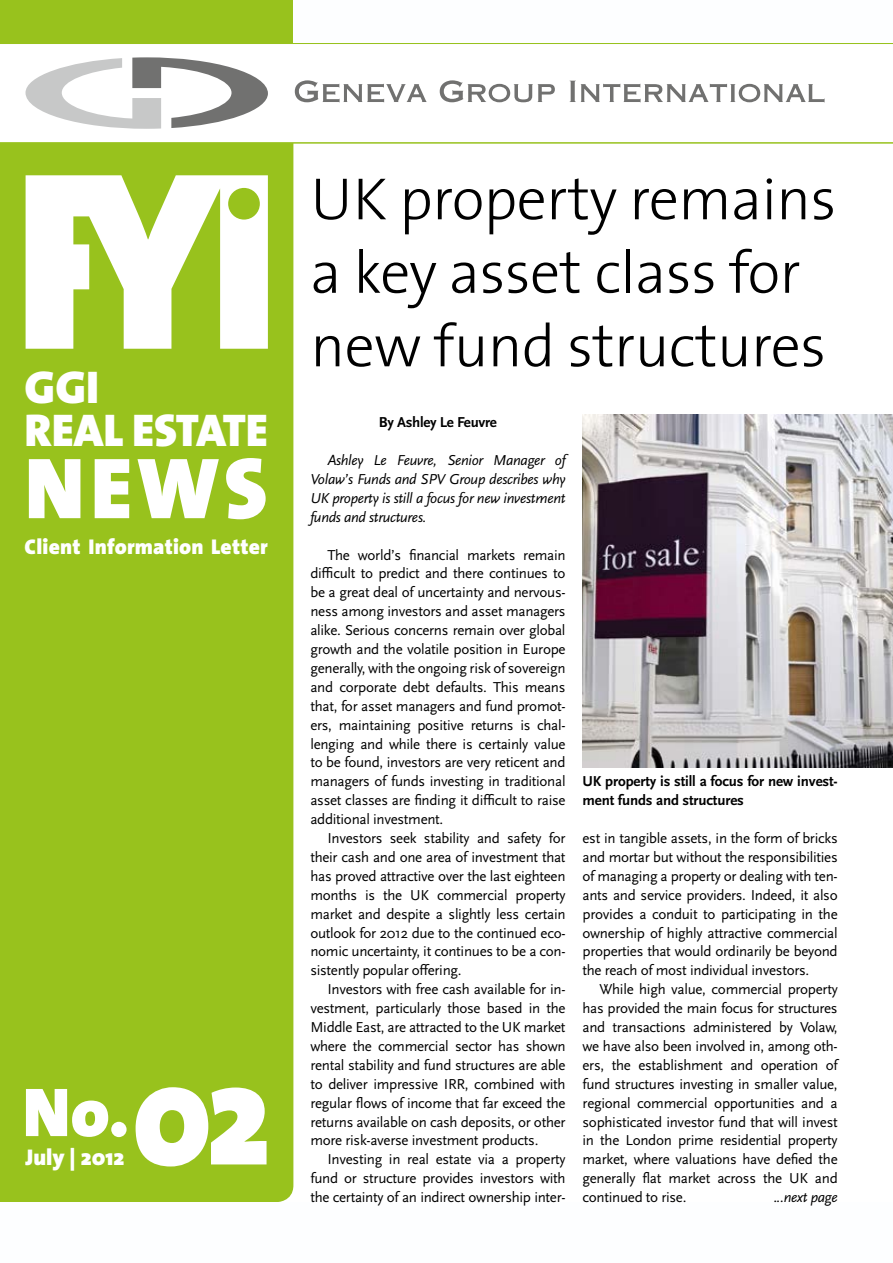
<style>
.page{position:relative;width:893px;height:1263px;background:#fff}
.page>*{position:absolute;margin:0;border:0;box-sizing:border-box;transform-origin:0 0}
.t1{font:900 146.85px "The Sans";color:#fff;scale:.91 1}
.t2{font:900 87.45px "The Sans";color:#fff}
.t3{font:900 69.75px "The Sans";color:#fff}
.t4{font:300 60px/73.5px "The Sans";letter-spacing:-.01em;color:#000}
.t5{font:900 46.2px/42.9px "The Sans";color:#fff}
.t6{font:900 22.8px "The Sans";color:#fff}
.t7{font:900 21.45px "The Sans";letter-spacing:.01em;color:#fff}
.t8{font:15px/18.9px "Scala Sans Pro";letter-spacing:-.02em;color:#000;text-align:justify}
.t9{font:italic 15px/18.9px "Scala Sans Pro";letter-spacing:-.02em;color:#000;text-align:justify}
.t10{font:700 15px/18.9px "Scala Sans Pro";letter-spacing:-.01em;color:#000}
.s1{font-style:normal}
</style>
<div class="page">
<div style="left:0;top:0;width:293px;height:1202px;background:#98c21d"></div>
<svg style="left:0;top:43px;width:893px;height:101px"></svg>
<img style="left:583px;top:415px;width:310px;height:352px">
<svg style="left:26px;top:175px;width:242px;height:174px"></svg>
<div style="left:228px;top:188px;width:32px;height:32px;background:#98c21d;border-radius:50%"></div>
<svg style="left:26px;top:57px;width:242px;height:72px"></svg>
<svg style="left:295px;top:80px;width:132px;height:22px"></svg>
<svg style="left:440px;top:80px;width:115px;height:22px"></svg>
<svg style="left:570px;top:81px;width:255px;height:21px"></svg>
<h3 class="t5" style="left:25px;top:365px;width:245px">GGI<br>REAL ESTATE</h3>
<h2 class="t2" style="left:25px;top:414px;width:245px">NEWS</h2>
<h3 class="t7" style="left:25px;top:529px;width:245px">Client Information Letter</h3>
<h3 class="t3" style="left:23px;top:1053px;width:108px">No.</h3>
<h3 class="t6" style="left:26px;top:1138px;width:100px">July | 2012</h3>
<h1 class="t1" style="left:132px;top:990px;width:154px">02</h1>
<h3 class="t4" style="left:310px;top:160px;width:527px">UK property remains a key asset class for new fund structures</h3>
<p class="t10" style="left:379px;top:413px;width:120px">By Ashley Le Feuvre</p>
<p class="t9" style="left:310px;top:451px;width:257px;text-indent:17px">Ashley Le Feuvre, Senior Manager of Volaw’s Funds and SPV Group describes why UK property is still a focus for new investment funds and structures.</p>
<p class="t8" style="left:310px;top:545px;width:257px;text-indent:17px">The world’s financial markets remain difficult to predict and there continues to be a great deal of uncertainty and nervous&shy;ness among investors and asset managers alike. Serious concerns remain over global growth and the volatile position in Europe generally, with the ongoing risk of sovereign and corporate debt defaults. This means that, for asset managers and fund promot&shy;ers, maintaining positive returns is chal&shy;lenging and while there is certainly value to be found, investors are very reticent and managers of funds investing in traditional asset classes are finding it difficult to raise additional investment.</p>
<p class="t8" style="left:310px;top:829px;width:257px;text-indent:17px">Investors seek stability and safety for their cash and one area of investment that has proved attractive over the last eighteen months is the UK commercial property market and despite a slightly less certain outlook for 2012 due to the continued eco&shy;nomic uncertainty, it continues to be a con&shy;sistently popular offering.</p>
<p class="t8" style="left:310px;top:980px;width:257px;text-indent:17px">Investors with free cash available for in&shy;vestment, particularly those based in the Middle East, are attracted to the UK market where the commercial sector has shown rental stability and fund structures are able to deliver impressive IRR, combined with regular flows of income that far exceed the returns available on cash deposits, or other more risk-averse investment products.</p>
<p class="t8" style="left:310px;top:1150px;width:257px;text-indent:17px">Investing in real estate via a property fund or structure provides investors with the certainty of an indirect ownership inter-</p>
<p class="t10" style="left:583px;top:772px;width:257px">UK property is still a focus for new invest&shy;ment funds and structures</p>
<p class="t8" style="left:583px;top:829px;width:257px">est in tangible assets, in the form of bricks and mortar but without the responsibilities of managing a property or dealing with ten&shy;ants and service providers. Indeed, it also provides a conduit to participating in the ownership of highly attractive commercial properties that would ordinarily be beyond the reach of most individual investors.</p>
<p class="t8" style="left:583px;top:980px;width:257px;text-indent:17px">While high value, commercial property has provided the main focus for structures and transactions administered by Volaw, we have also been involved in, among oth&shy;ers, the establishment and operation of fund structures investing in smaller value, regional commercial opportunities and a sophisticated investor fund that will invest in the London prime residential property market, where valuations have defied the generally flat market across the UK and continued to rise.</p>
<p class="t9" style="left:773px;top:1188px;width:66px"><span class="s1">.</span>..next page</p>
</div>
